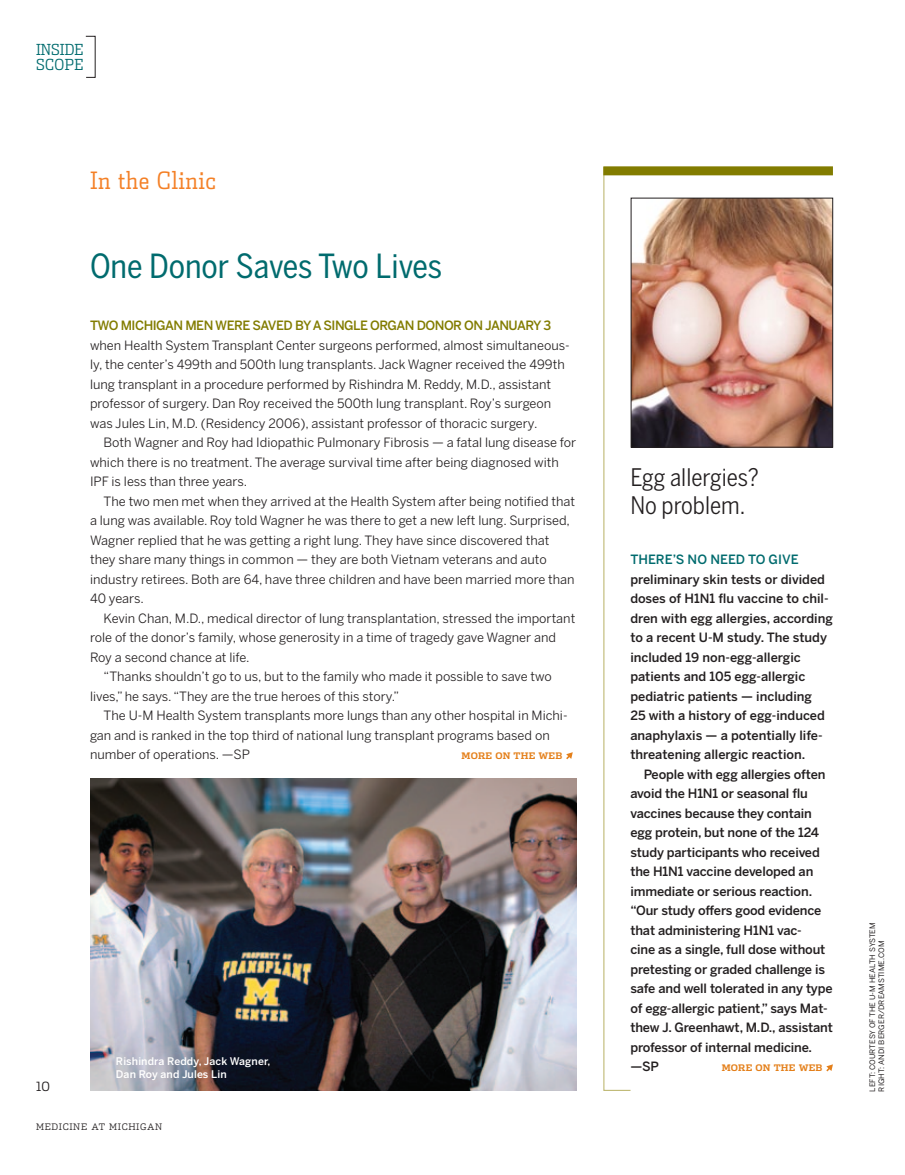
<style>
.page{position:relative;width:905px;height:1175px;background:#fff}
.page>*{position:absolute;margin:0;border:0;box-sizing:border-box;transform-origin:0 0}
.Bent__Headline__22_2{font:33px "Benton Sans Cond Regluar";letter-spacing:-.005em;color:#006b6e}
.Bent__Cond__Headline{font:24px/28.5px "Benton Sans Cond";color:#231f20}
.t1{font:300 24px "Dispatch Cond";letter-spacing:.02em;color:#f48026}
.t2{font:300 15.3px/14.2px "Dispatch Cond";color:#006b6e}
.Bent__Body__8_5_13{font:12.75px/19.5px "Benton Sans";color:#231f20}
.Bent__Med_Body_No_In{font:500 12.75px/19.5px "Benton Sans";letter-spacing:-.01em;color:#231f20}
.t3{font:300 12.75px "Dispatch";color:#231f20}
.Photo_Caption{font:500 10.5px/13.5px "Benton Sans";letter-spacing:.01em;color:#fff}
.t4{font:700 9px "Dispatch";letter-spacing:.02em;color:#e4801b}
.t5{font:300 9px "Dispatch";letter-spacing:.07em;color:#231f20}
.t6{font:7.5px "Benton Sans Regluar";letter-spacing:.01em;color:#231f20}
.s1{font-weight:500;color:#827c00}
.s2{color:#006b6e}
</style>
<div class="page">
<svg style="left:603px;top:175px;width:28px;height:916px"></svg>
<div style="left:603px;top:166px;width:229px;height:9px;background:#827c00"></div>
<svg style="left:566px;top:752px;width:6px;height:7px"></svg>
<img style="left:91px;top:778px;width:485px;height:312px">
<img style="left:633px;top:200px;width:198px;height:245px">
<div style="left:631px;top:198px;width:202px;height:249px;border:1px solid #231f20"></div>
<svg style="left:826px;top:1064px;width:6px;height:7px"></svg>
<p class="t2" style="left:36px;top:43px;width:49px">INSIDE<br>SCOPE</p>
<p class="t1" style="left:90px;top:166px;width:128px">In the Clinic</p>
<p class="Bent__Headline__22_2" style="left:90px;top:247px;width:353px">One Donor Saves Two Lives</p>
<p class="Bent__Body__8_5_13" style="left:90px;top:316px;width:481px"><span class="s1">TWO MICHIGAN MEN WERE SAVED BY A SINGLE ORGAN DONOR ON JANUARY 3 </span>when Health System Transplant Center surgeons performed, almost simultaneous&shy;ly, the center’s 499th and 500th lung transplants. Jack Wagner received the 499th lung transplant in a procedure performed by Rishindra M. Reddy, M.D., assistant professor of surgery. Dan Roy received the 500th lung transplant. Roy’s surgeon was Jules Lin, M.D. (Residency 2006), assistant professor of thoracic surgery.</p>
<p class="Bent__Body__8_5_13" style="left:90px;top:433px;width:487px;text-indent:14px">Both Wagner and Roy had Idiopathic Pulmonary Fibrosis — a fatal lung disease for which there is no treatment. The average survival time after being diagnosed with<br>IPF is less than three years.</p>
<p class="Bent__Body__8_5_13" style="left:90px;top:491px;width:486px;text-indent:14px">The two men met when they arrived at the Health System after being notified that a lung was available. Roy told Wagner he was there to get a new left lung. Surprised, Wagner replied that he was getting a right lung. They have since discovered that they share many things in common — they are both Vietnam veterans and auto industry retirees. Both are 64, have three children and have been married more than 40 years.</p>
<p class="Bent__Body__8_5_13" style="left:90px;top:608px;width:487px;text-indent:14px">Kevin Chan, M.D., medical director of lung transplantation, stressed the important role of the donor’s family, whose generosity in a time of tragedy gave Wagner and<br>Roy a second chance at life.</p>
<p class="Bent__Body__8_5_13" style="left:90px;top:667px;width:463px;text-indent:14px">“Thanks shouldn’t go to us, but to the family who made it possible to save two lives,” he says. “They are the true heroes of this story.”</p>
<p class="Bent__Body__8_5_13" style="left:90px;top:706px;width:479px;text-indent:14px">The U-M Health System transplants more lungs than any other hospital in Michi&shy;gan and is ranked in the top third of national lung transplant programs based on number of operations. —SP</p>
<p class="t4" style="left:461px;top:750px;width:102px">MORE ON THE WEB</p>
<p class="t3" style="left:36px;top:1078px;width:15px">10</p>
<p class="Photo_Caption" style="left:116px;top:1054px;width:156px">Rishindra Reddy, Jack Wagner,<br>Dan Roy and Jules Lin</p>
<p class="t5" style="left:36px;top:1121px;width:128px">MEDICINE AT MICHIGAN</p>
<p class="Bent__Cond__Headline" style="left:630px;top:463px;width:130px">Egg allergies?<br>No problem.</p>
<p class="Bent__Med_Body_No_In" style="left:630px;top:550px;width:204px"><span class="s2">THERE’S NO NEED TO GIVE </span>preliminary skin tests or divided doses of H1N1 flu vaccine to chil&shy;dren with egg allergies, according to a recent U-M study. The study included 19 non-egg-allergic patients and 105 egg-allergic pediatric patients — including<br>25 with a history of egg-induced anaphylaxis — a potentially life&shy;threatening allergic reaction.</p>
<p class="Bent__Med_Body_No_In" style="left:630px;top:764px;width:204px;text-indent:14px">People with egg allergies often avoid the H1N1 or seasonal flu vaccines because they contain egg protein, but none of the 124 study participants who received the H1N1 vaccine developed an immediate or serious reaction. “Our study offers good evidence that administering H1N1 vac-<br>cine as a single, full dose without pretesting or graded challenge is safe and well tolerated in any type of egg-allergic patient,” says Mat&shy;thew J. Greenhawt, M.D., assistant professor of internal medicine. —SP</p>
<p class="t4" style="left:721px;top:1062px;width:102px">MORE ON THE WEB</p>
<p class="t6" style="left:868px;top:1091px;width:171px;rotate:-90deg">LEFT: COURTESY OF THE U-M HEALTH SYSTEM</p>
<p class="t6" style="left:877px;top:1091px;width:152px;rotate:-90deg">RIGHT: ANDI BERGER/DREAMSTIME.COM</p>
</div>
